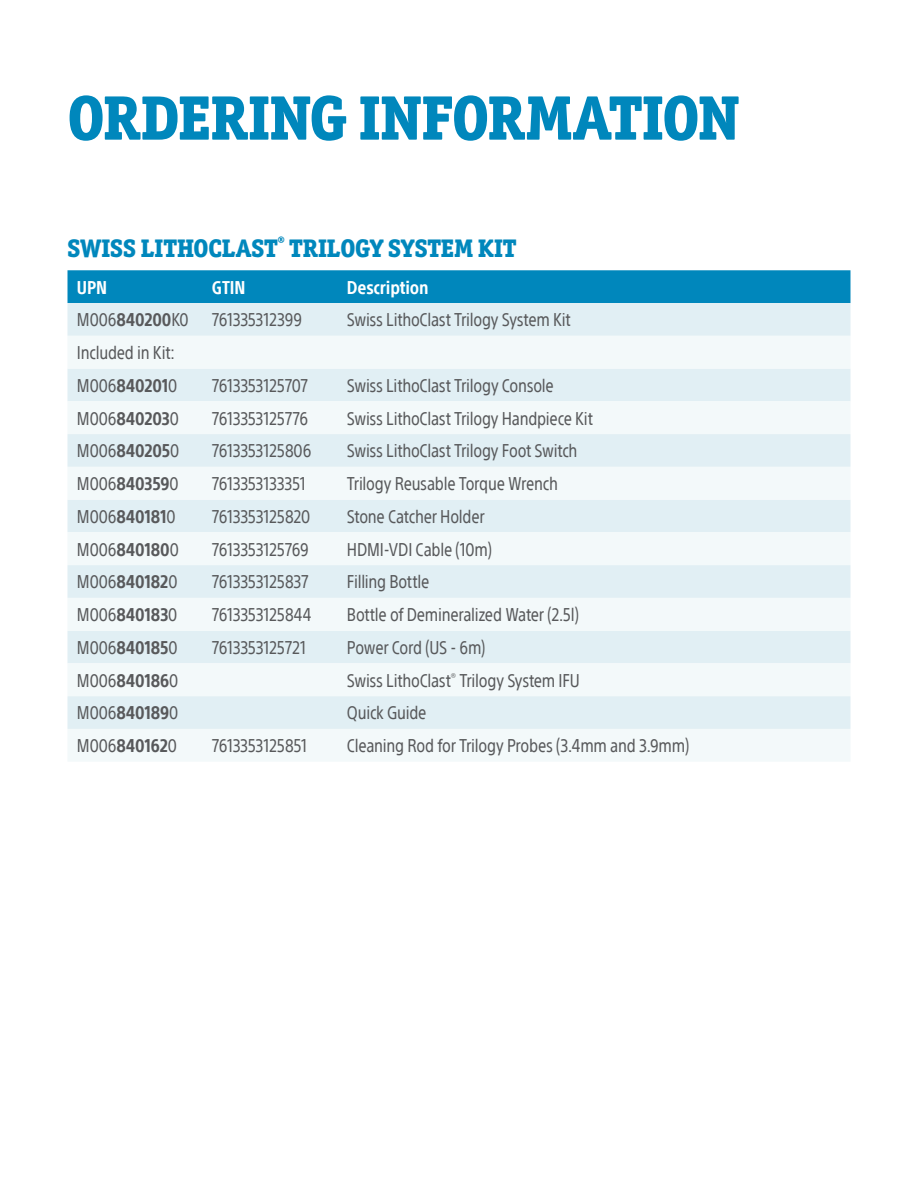
<style>
.page{position:relative;width:918px;height:1188px;background:#fff}
.page>*{position:absolute;margin:0;border:0;box-sizing:border-box;transform-origin:0 0}
.t1{font:800 63px "Officina Ser ITC Std";letter-spacing:-.015em;color:#0087bc}
.t2{font:800 25.5px "Officina Ser ITC Std";color:#0087bc}
.t3{font:condensed 18px/32.7px "SST";letter-spacing:-.015em;color:#58595b}
.t4{font:700 condensed 18px "SST";letter-spacing:-.005em;color:#58595b}
.t5{font:700 condensed 18px "SST";letter-spacing:-.01em;color:#fff}
.s1{font-weight:700}
.s2{font-weight:400}
</style>
<div class="page">
<div style="left:68px;top:270px;width:782px;height:33px;background:#0087bc"></div>
<div style="left:68px;top:303px;width:782px;height:33px;background:#e1eff4"></div>
<svg style="left:68px;top:336px;width:782px;height:425px;fill:#f3f9fa"></svg>
<h1 class="t1" style="left:68px;top:78px;width:674px">ORDERING INFORMATION</h1>
<h2 class="t2" style="left:68px;top:232px;width:450px">SWISS LITHOCLAST<sup>®</sup> TRILOGY SYSTEM KIT</h2>
<p class="t5" style="left:77px;top:277px;width:32px">UPN</p>
<p class="t5" style="left:212px;top:277px;width:35px">GTIN</p>
<p class="t5" style="left:347px;top:277px;width:83px">Description</p>
<p class="t3" style="left:77px;top:303px;width:113px">M006<span class="s1">840200</span>K0</p>
<p class="t3" style="left:212px;top:303px;width:92px">761335312399</p>
<p class="t3" style="left:347px;top:303px;width:225px">Swiss LithoClast Trilogy System Kit</p>
<p class="t3" style="left:77px;top:336px;width:102px">Included in Kit:<br>M006<span class="s1">840201</span>0</p>
<p class="t3" style="left:212px;top:369px;width:98px">7613353125707</p>
<p class="t3" style="left:347px;top:369px;width:208px">Swiss LithoClast Trilogy Console</p>
<p class="t4" style="left:77px;top:408px;width:103px"><span class="s2">M006</span>840203<span class="s2">0</span></p>
<p class="t3" style="left:212px;top:402px;width:98px">7613353125776</p>
<p class="t3" style="left:347px;top:402px;width:247px">Swiss LithoClast Trilogy Handpiece Kit</p>
<p class="t4" style="left:77px;top:440px;width:104px"><span class="s2">M006</span>840205<span class="s2">0</span></p>
<p class="t3" style="left:212px;top:434px;width:101px">7613353125806</p>
<p class="t3" style="left:347px;top:434px;width:232px">Swiss LithoClast Trilogy Foot Switch</p>
<p class="t4" style="left:77px;top:473px;width:103px"><span class="s2">M006</span>840359<span class="s2">0</span></p>
<p class="t3" style="left:212px;top:467px;width:96px">7613353133351</p>
<p class="t3" style="left:347px;top:467px;width:213px">Trilogy Reusable Torque Wrench</p>
<p class="t4" style="left:77px;top:506px;width:100px"><span class="s2">M006</span>840181<span class="s2">0</span></p>
<p class="t3" style="left:212px;top:500px;width:100px">7613353125820</p>
<p class="t3" style="left:347px;top:500px;width:139px">Stone Catcher Holder</p>
<p class="t4" style="left:77px;top:539px;width:103px"><span class="s2">M006</span>840180<span class="s2">0</span></p>
<p class="t3" style="left:212px;top:533px;width:98px">7613353125769</p>
<p class="t3" style="left:347px;top:533px;width:146px">HDMI-VDI Cable (10m)</p>
<p class="t4" style="left:77px;top:571px;width:102px"><span class="s2">M006</span>840182<span class="s2">0</span></p>
<p class="t3" style="left:212px;top:565px;width:98px">7613353125837</p>
<p class="t3" style="left:347px;top:565px;width:84px">Filling Bottle</p>
<p class="t4" style="left:77px;top:604px;width:102px"><span class="s2">M006</span>840183<span class="s2">0</span></p>
<p class="t3" style="left:212px;top:598px;width:101px">7613353125844</p>
<p class="t3" style="left:347px;top:598px;width:233px">Bottle of Demineralized Water (2.5l)</p>
<p class="t4" style="left:77px;top:637px;width:102px"><span class="s2">M006</span>840185<span class="s2">0</span></p>
<p class="t3" style="left:212px;top:631px;width:96px">7613353125721</p>
<p class="t3" style="left:347px;top:631px;width:140px">Power Cord (US - 6m)</p>
<p class="t4" style="left:77px;top:670px;width:103px"><span class="s2">M006</span>840186<span class="s2">0</span></p>
<p class="t3" style="left:347px;top:664px;width:234px">Swiss LithoClast<sup>®</sup> Trilogy System IFU</p>
<p class="t4" style="left:77px;top:702px;width:103px"><span class="s2">M006</span>840189<span class="s2">0</span></p>
<p class="t3" style="left:347px;top:697px;width:81px">Quick Guide</p>
<p class="t4" style="left:77px;top:735px;width:102px"><span class="s2">M006</span>840162<span class="s2">0</span></p>
<p class="t3" style="left:212px;top:729px;width:97px">7613353125851</p>
<p class="t3" style="left:347px;top:729px;width:344px">Cleaning Rod for Trilogy Probes (3.4mm and 3.9mm)</p>
</div>
